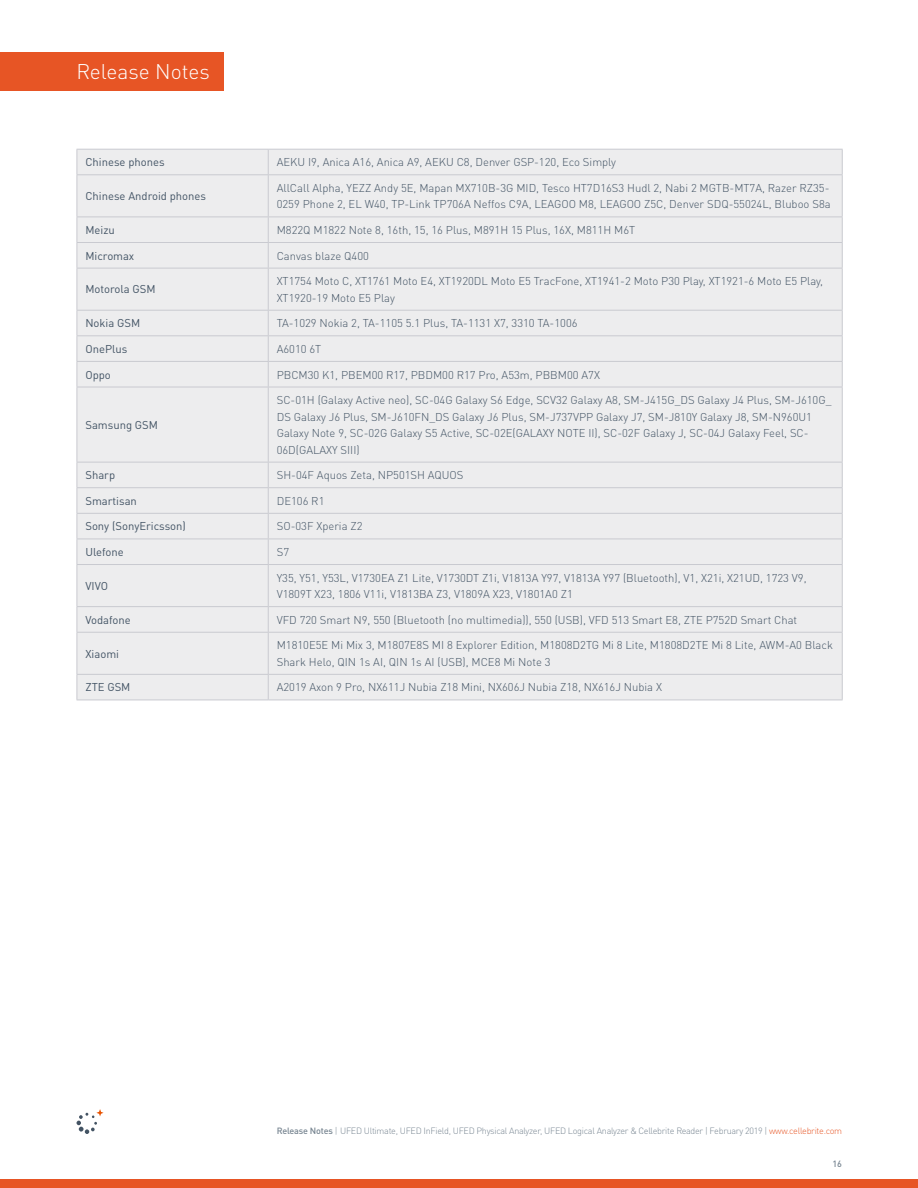
<style>
.page{position:relative;width:918px;height:1188px;background:#fff}
.page>*{position:absolute;margin:0;border:0;box-sizing:border-box;transform-origin:0 0}
.t1{font:300 21px "DIN Pro";color:#fff}
.t2{font:300 11.25px/16.5px "DIN Pro";color:#425364}
.t3{font:11.25px "DIN Pro";color:#425364}
.t4{font:300 9px "DIN Pro";letter-spacing:-.03em;color:#778591}
.t5{font:500 9px "DIN Pro";color:#778591}
.s1{font-weight:500}
.s2{color:#e75525}
</style>
<div class="page">
<div style="left:0;top:1179px;width:918px;height:9px;background:#e75525"></div>
<svg style="left:77px;top:1109px;width:27px;height:25px"></svg>
<div style="left:0;top:52px;width:224px;height:38px;background:#e75525"></div>
<div style="left:78px;top:150px;width:764px;height:550px;background:#ededee"></div>
<hr style="left:77px;top:149px;width:191px;height:1px;background:#c9cad0">
<hr style="left:268px;top:149px;width:575px;height:1px;background:#c9cad0">
<hr style="left:77px;top:174px;width:191px;height:1px;background:#c9cad0">
<hr style="left:268px;top:174px;width:575px;height:1px;background:#c9cad0">
<hr style="left:77px;top:217px;width:191px;height:1px;background:#c9cad0">
<hr style="left:268px;top:217px;width:575px;height:1px;background:#c9cad0">
<hr style="left:77px;top:242px;width:191px;height:1px;background:#c9cad0">
<hr style="left:268px;top:242px;width:575px;height:1px;background:#c9cad0">
<hr style="left:77px;top:268px;width:191px;height:1px;background:#c9cad0">
<hr style="left:268px;top:268px;width:575px;height:1px;background:#c9cad0">
<hr style="left:77px;top:310px;width:191px;height:1px;background:#c9cad0">
<hr style="left:268px;top:310px;width:575px;height:1px;background:#c9cad0">
<hr style="left:77px;top:335px;width:191px;height:1px;background:#c9cad0">
<hr style="left:268px;top:335px;width:575px;height:1px;background:#c9cad0">
<hr style="left:77px;top:361px;width:191px;height:1px;background:#c9cad0">
<hr style="left:268px;top:361px;width:575px;height:1px;background:#c9cad0">
<hr style="left:77px;top:462px;width:191px;height:1px;background:#c9cad0">
<hr style="left:268px;top:462px;width:575px;height:1px;background:#c9cad0">
<hr style="left:77px;top:487px;width:191px;height:1px;background:#c9cad0">
<hr style="left:268px;top:487px;width:575px;height:1px;background:#c9cad0">
<hr style="left:77px;top:513px;width:191px;height:1px;background:#c9cad0">
<hr style="left:268px;top:513px;width:575px;height:1px;background:#c9cad0">
<hr style="left:77px;top:539px;width:191px;height:1px;background:#c9cad0">
<hr style="left:268px;top:539px;width:575px;height:1px;background:#c9cad0">
<hr style="left:77px;top:564px;width:191px;height:1px;background:#c9cad0">
<hr style="left:268px;top:564px;width:575px;height:1px;background:#c9cad0">
<hr style="left:77px;top:606px;width:191px;height:1px;background:#c9cad0">
<hr style="left:268px;top:606px;width:575px;height:1px;background:#c9cad0">
<hr style="left:77px;top:632px;width:191px;height:1px;background:#c9cad0">
<hr style="left:268px;top:632px;width:575px;height:1px;background:#c9cad0">
<hr style="left:77px;top:674px;width:191px;height:1px;background:#c9cad0">
<hr style="left:268px;top:674px;width:575px;height:1px;background:#c9cad0">
<hr style="left:77px;top:700px;width:191px;height:1px;background:#c9cad0">
<hr style="left:268px;top:700px;width:575px;height:1px;background:#c9cad0">
<svg style="left:77px;top:150px;width:1px;height:24px"></svg>
<hr style="left:77px;top:175px;width:1px;height:42px;background:#c9cad0">
<svg style="left:77px;top:217px;width:1px;height:51px"></svg>
<hr style="left:77px;top:268px;width:1px;height:42px;background:#c9cad0">
<svg style="left:77px;top:311px;width:1px;height:76px"></svg>
<hr style="left:77px;top:387px;width:1px;height:75px;background:#c9cad0">
<svg style="left:77px;top:463px;width:1px;height:101px"></svg>
<hr style="left:77px;top:565px;width:1px;height:41px;background:#c9cad0">
<svg style="left:77px;top:607px;width:1px;height:25px"></svg>
<hr style="left:77px;top:633px;width:1px;height:41px;background:#c9cad0">
<svg style="left:77px;top:675px;width:1px;height:25px"></svg>
<svg style="left:268px;top:150px;width:1px;height:24px"></svg>
<svg style="left:842px;top:150px;width:1px;height:24px"></svg>
<hr style="left:268px;top:175px;width:1px;height:42px;background:#c9cad0">
<hr style="left:842px;top:175px;width:1px;height:42px;background:#c9cad0">
<svg style="left:268px;top:218px;width:1px;height:50px"></svg>
<svg style="left:842px;top:217px;width:1px;height:51px"></svg>
<hr style="left:268px;top:268px;width:1px;height:42px;background:#c9cad0">
<hr style="left:842px;top:268px;width:1px;height:42px;background:#c9cad0">
<svg style="left:268px;top:311px;width:1px;height:76px"></svg>
<svg style="left:842px;top:311px;width:1px;height:76px"></svg>
<hr style="left:268px;top:387px;width:1px;height:75px;background:#c9cad0">
<hr style="left:842px;top:387px;width:1px;height:75px;background:#c9cad0">
<svg style="left:268px;top:463px;width:1px;height:101px"></svg>
<svg style="left:842px;top:462px;width:1px;height:102px"></svg>
<hr style="left:268px;top:565px;width:1px;height:41px;background:#c9cad0">
<hr style="left:842px;top:565px;width:1px;height:41px;background:#c9cad0">
<svg style="left:268px;top:607px;width:1px;height:25px"></svg>
<svg style="left:842px;top:607px;width:1px;height:25px"></svg>
<hr style="left:268px;top:633px;width:1px;height:41px;background:#c9cad0">
<hr style="left:842px;top:633px;width:1px;height:41px;background:#c9cad0">
<svg style="left:268px;top:675px;width:1px;height:25px"></svg>
<svg style="left:842px;top:675px;width:1px;height:25px"></svg>
<hr style="left:77px;top:387px;width:191px;height:1px;background:#c9cad0">
<hr style="left:268px;top:387px;width:575px;height:1px;background:#c9cad0">
<h1 class="t1" style="left:77px;top:56px;width:135px">Release Notes</h1>
<p class="t3" style="left:85px;top:154px;width:81px">Chinese phones</p>
<p class="t3" style="left:85px;top:187px;width:122px">Chinese Android phones</p>
<p class="t3" style="left:85px;top:221px;width:31px">Meizu</p>
<p class="t3" style="left:85px;top:247px;width:50px">Micromax</p>
<p class="t3" style="left:85px;top:281px;width:72px">Motorola GSM</p>
<p class="t3" style="left:85px;top:315px;width:56px">Nokia GSM</p>
<p class="t3" style="left:85px;top:340px;width:43px">OnePlus</p>
<p class="t3" style="left:85px;top:366px;width:27px">Oppo</p>
<p class="t3" style="left:85px;top:416px;width:74px">Samsung GSM</p>
<p class="t3" style="left:85px;top:467px;width:31px">Sharp</p>
<p class="t3" style="left:85px;top:492px;width:53px">Smartisan</p>
<p class="t3" style="left:85px;top:518px;width:102px">Sony (SonyEricsson)</p>
<p class="t3" style="left:85px;top:543px;width:40px">Ulefone</p>
<p class="t3" style="left:85px;top:577px;width:24px">VIVO</p>
<p class="t3" style="left:85px;top:611px;width:47px">Vodafone</p>
<p class="t3" style="left:85px;top:645px;width:35px">Xiaomi</p>
<p class="t3" style="left:85px;top:679px;width:47px">ZTE GSM</p>
<p class="t2" style="left:277px;top:153px;width:341px">AEKU I9, Anica A16, Anica A9, AEKU C8, Denver GSP-120, Eco Simply</p>
<p class="t2" style="left:277px;top:179px;width:554px">AllCall Alpha, YEZZ Andy ,E5 Mapan MX710B-3G MID, Tesco HT D7 16 3S Hudl 2, Nabi 2 MGTB-MT A7 , Razer RZ35-</p>
<p class="t2" style="left:277px;top:195px;width:555px">0259 Phone 2, EL W40, TP-Link TP706A Neffos C A9 , LEAGOO M8, LEAGOO C5Z , Denver SDQ-55024 ,L Bluboo a8S</p>
<p class="t2" style="left:277px;top:221px;width:360px">M822Q M1822 Note 8, 16th, 15, 16 Plus M, 891H 15 Plus, 16 M,X 811H M T6</p>
<p class="t2" style="left:277px;top:247px;width:94px">Canvas blaze Q400</p>
<p class="t2" style="left:277px;top:272px;width:548px">XT1754 Moto C, XT1761 Moto E4, XT1920DL Moto 5E TracFone, XT1941-2 Moto P30 Play, XT1921-6 Moto 5E Play,</p>
<p class="t2" style="left:277px;top:289px;width:120px">XT1920-19 Moto 5E Play</p>
<p class="t2" style="left:277px;top:314px;width:302px">TA-1029 Nokia 2, TA-1105 5.1 Plus, TA-1131 X7, 3310 TA-1006</p>
<p class="t2" style="left:277px;top:340px;width:46px">A6010 T6</p>
<p class="t2" style="left:277px;top:366px;width:325px">PBCM30 K1, PBEM00 R17, PBDM00 R17 Pro A, 53m, PBBM00 A X7</p>
<p class="t2" style="left:277px;top:391px;width:556px">SC-01H (Galaxy Active neo ,) SC-04G Galaxy 6S Edge, SCV32 Galaxy A8, SM J- 415G_DS Galaxy 4J Plus, SM J- 610G_<br>DS Galaxy 6J Plus, SM J- 610FN_DS Galaxy 6J Plus, SM J- 737VPP Galaxy J7, SM J- 810Y Galaxy J8, SM N- 960U1</p>
<p class="t2" style="left:277px;top:441px;width:84px">06D(GALAXY SIII(</p>
<p class="t2" style="left:277px;top:424px;width:533px">Galaxy Note 9, SC-02G Galaxy 5S Active, SC-02 (E GALAXY NOTE ,)I I SC-02F Galaxy ,J SC-04J Galaxy Feel, SC-</p>
<p class="t2" style="left:277px;top:466px;width:188px">SH-04F Aquos Zeta, NP501SH AQUOS</p>
<p class="t2" style="left:277px;top:492px;width:49px">DE106 R1</p>
<p class="t2" style="left:277px;top:517px;width:87px">SO-03F Xperia 2Z</p>
<p class="t2" style="left:277px;top:543px;width:14px">7S</p>
<p class="t2" style="left:277px;top:569px;width:531px">Y35, Y51, Y53 V,L 1730EA 1Z Lite V, 1730DT V, i1Z 1813A Y97, V1813A Y97 (Bluetooth V,) 1, X21 X,i 21UD, 1723 V9,</p>
<p class="t2" style="left:277px;top:585px;width:298px">V1809 XT 23, 1806 V11 V,i 1813BA Z3, V1809A X23, V1801A 1Z0</p>
<p class="t2" style="left:277px;top:611px;width:522px">VFD 720 Smart N9, 550 (Bluetooth (no multimedia ,) ) 550 (USB ,) VFD 513 Smart E8, ZTE P752D Smart Chat</p>
<p class="t2" style="left:277px;top:636px;width:558px">M1810 E5E Mi Mix 3, M1807 S8E MI 8 Explorer Edition M, 1808D2TG Mi 8 Lite M, 1808D2TE Mi 8 Lite, AWM A- 0 Black</p>
<p class="t2" style="left:277px;top:653px;width:275px">Shark Helo, QIN s1 AI, QIN s1 AI (USB ,) MCE8 Mi Note 3</p>
<p class="t2" style="left:277px;top:678px;width:387px">A2019 Axon 9 Pro, NX611J Nubia Z18 Mini, NX606J Nubia Z18, NX616J Nubia X</p>
<p class="t4" style="left:277px;top:1124px;width:567px"><span class="s1">Release Notes</span> | UFED Ultimate, UFED InField, UFED Physical Analyzer, UFED Logical Analyzer &amp; Cellebrite Reader | February 2019 | <span class="s2">www.cellebrite.com</span></p>
<p class="t5" style="left:833px;top:1156px;width:11px">16</p>
</div>
